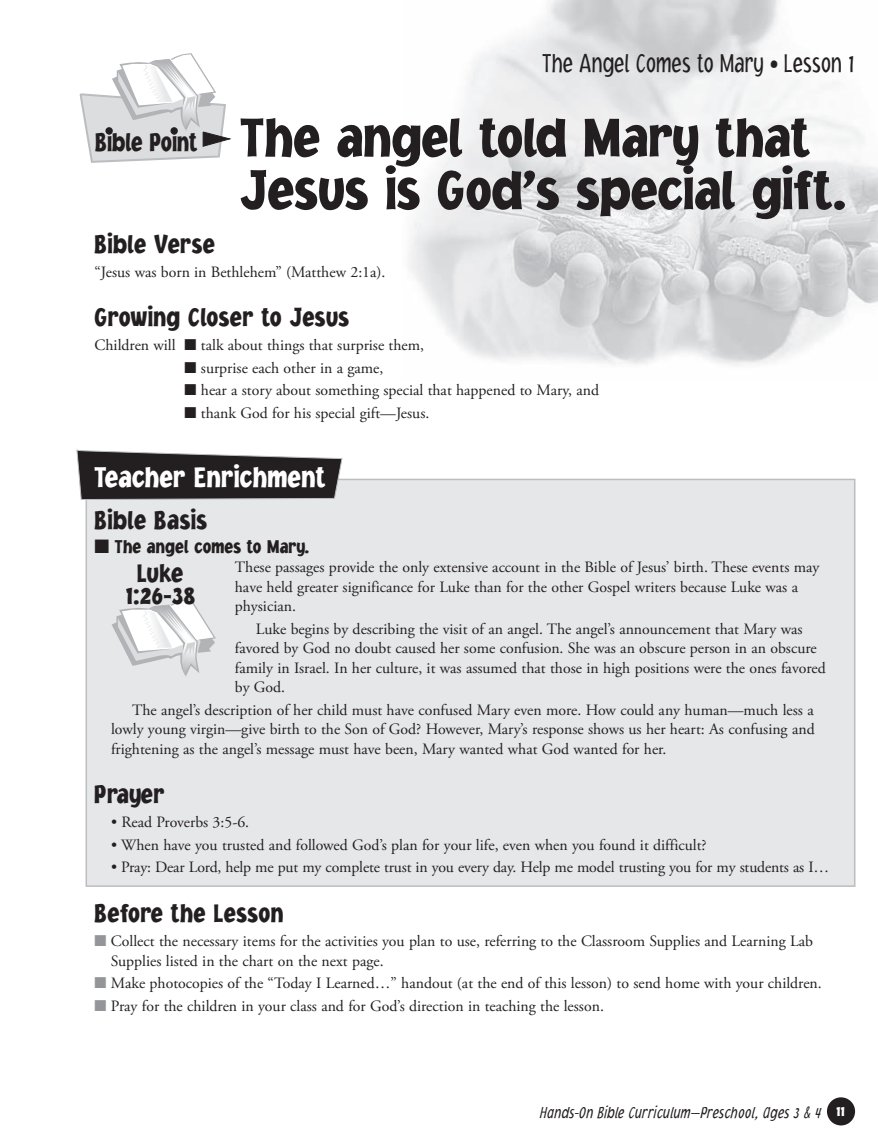
<style>
.page{position:relative;width:878px;height:1148px;background:#fff}
.page>*{position:absolute;margin:0;border:0;box-sizing:border-box;transform-origin:0 0}
.t1{font:900 57px/52.5px "Jacoby Cond ICG";color:#231f20}
.t2{font:900 30px "Jacoby Cond ICG";letter-spacing:.01em;color:#fff;scale:.95 1}
.t3{font:900 27px/22.5px "Jacoby Cond ICG";letter-spacing:.015em;color:#231f20;text-align:center;scale:.95 1}
.t4{font:300 27px "Jacoby Cond ICG";letter-spacing:-.02em;color:#231f20;scale:.9 1}
.t5{font:900 19.5px "Jacoby Cond ICG";letter-spacing:.01em;color:#231f20;scale:.95 1}
.t6{font:italic 300 16.5px "Jacoby Cond ICG";color:#231f20;scale:.9 1}
.t7{font:15.75px/19.5px "Adobe Garamond Pro";color:#231f20}
.s1{font-size:27px}
.s2{color:#939598}
.s3{font-weight:900;font-style:normal;font-size:15px;color:#fff}
</style>
<div class="page">
<div style="left:826px;top:1097px;width:29px;height:28px;background:#231f20;border-radius:50%"></div>
<img style="left:409px;top:0;width:469px;height:366px">
<div style="left:86px;top:478px;width:769px;height:408px;background:#e6e7e9;border:2px solid #bcbdc0"></div>
<svg style="left:79px;top:53px;width:152px;height:110px"></svg>
<svg style="left:76px;top:450px;width:266px;height:50px;background:#423f40"></svg>
<svg style="left:112px;top:599px;width:104px;height:78px"></svg>
<h3 class="t4" style="left:542px;top:47px;width:349px">The Angel Comes to Mary • Lesson 1</h3>
<h1 class="t1" style="left:240px;top:110px;width:607px;text-indent:-145px"><span class="s1">Bible Point</span> The angel told Mary that<br>Jesus is God’s special gift.</h1>
<h3 class="t3" style="left:94px;top:232px;width:128px">Bible Verse</h3>
<p class="t7" style="left:94px;top:262px;width:292px">“Jesus was born in Bethlehem” (Matthew 2:1a).</p>
<h3 class="t3" style="left:94px;top:305px;width:269px">Growing Closer to Jesus</h3>
<p class="t7" style="left:94px;top:336px;width:331px">Children will ■ talk about things that surprise them,</p>
<p class="t7" style="left:184px;top:358px;width:200px">■ surprise each other in a game,</p>
<p class="t7" style="left:184px;top:381px;width:416px">■ hear a story about something special that happened to Mary, and</p>
<p class="t7" style="left:184px;top:403px;width:246px">■ thank God for his special gift—Jesus.</p>
<h2 class="t2" style="left:94px;top:458px;width:245px">Teacher Enrichment</h2>
<h3 class="t3" style="left:94px;top:508px;width:120px">Bible Basis</h3>
<p class="t5" style="left:94px;top:534px;width:227px">■ The angel comes to Mary.</p>
<p class="t7" style="left:235px;top:558px;width:586px">These passages provide the only extensive account in the Bible of Jesus’ birth. These events may have held greater significance for Luke than for the other Gospel writers because Luke was a physician.</p>
<p class="t7" style="left:235px;top:619px;width:592px;text-indent:21px">Luke begins by describing the visit of an angel. The angel’s announcement that Mary was favored by God no doubt caused her some confusion. She was an obscure person in an obscure family in Israel. In her culture, it was assumed that those in high positions were the ones favored by God.</p>
<p class="t7" style="left:111px;top:700px;width:705px;text-align:justify;text-indent:21px">The angel’s description of her child must have confused Mary even more. How could any human—much less a lowly young virgin—give birth to the Son of God? However, Mary’s response shows us her heart: As confusing and frightening as the angel’s message must have been, Mary wanted what God wanted for her.</p>
<h3 class="t3" style="left:94px;top:782px;width:75px">Prayer</h3>
<p class="t7" style="left:111px;top:813px;width:140px">• Read Proverbs 3:5-6.</p>
<p class="t7" style="left:111px;top:835px;width:597px">• When have you trusted and followed God’s plan for your life, even when you found it difficult?</p>
<p class="t7" style="left:111px;top:858px;width:719px">• Pray: Dear Lord, help me put my complete trust in you every day. Help me model trusting you for my students as I…</p>
<h3 class="t3" style="left:94px;top:901px;width:200px">Before the Lesson</h3>
<p class="t7" style="left:111px;top:931px;width:703px;text-indent:-16px"><span class="s2">■</span> Collect the necessary items for the activities you plan to use, referring to the Classroom Supplies and Learning Lab<br>Supplies listed in the chart on the next page.</p>
<p class="t7" style="left:94px;top:973px;width:728px"><span class="s2">■</span> Make photocopies of the “Today I Learned…” handout (at the end of this lesson) to send home with your children.</p>
<p class="t7" style="left:94px;top:996px;width:511px"><span class="s2">■</span> Pray for the children in your class and for God’s direction in teaching the lesson.</p>
<h3 class="t3" style="left:125px;top:560px;width:75px">Luke<br>1:26-38</h3>
<p class="t6" style="left:540px;top:1102px;width:340px">Hands-On Bible Curriculum—Preschool, Ages 3 &amp; 4 <span class="s3">11</span></p>
</div>
